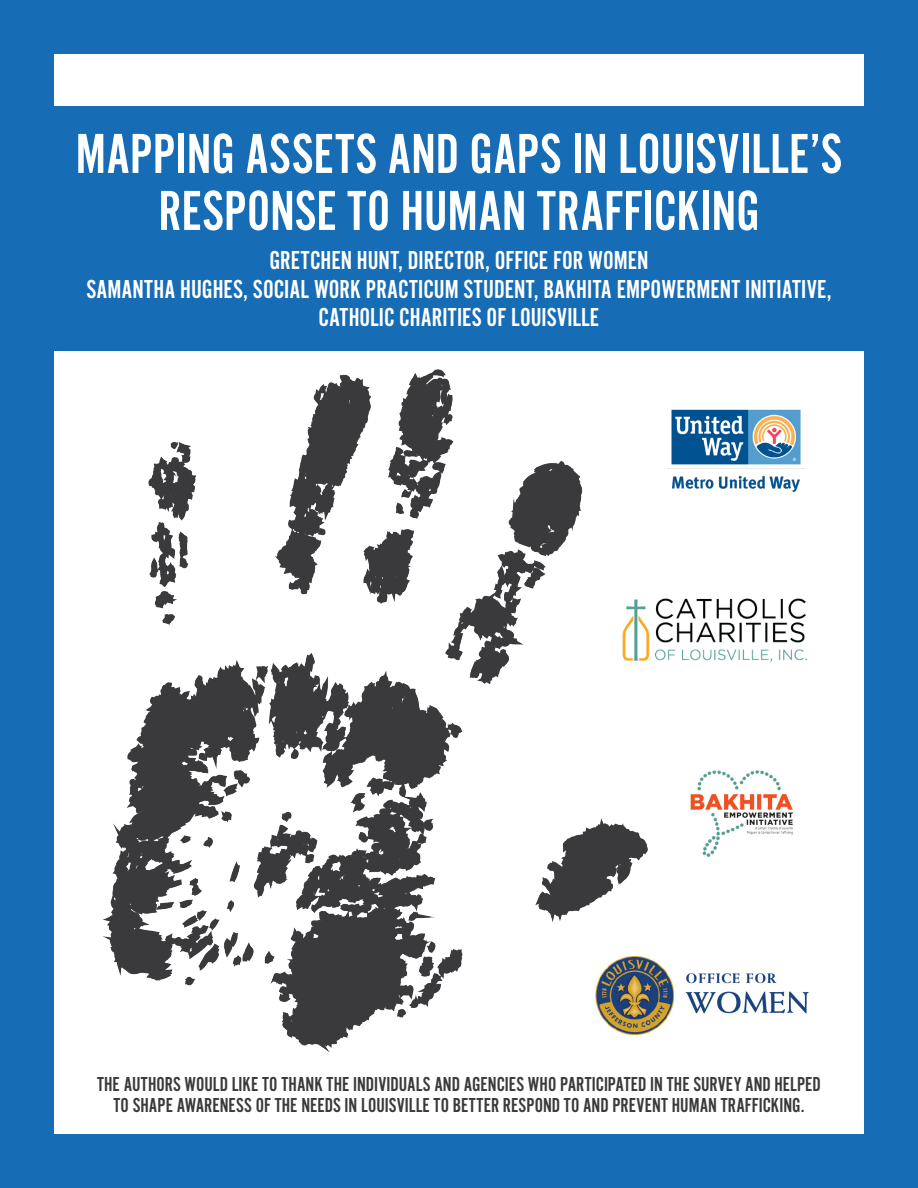
<style>
.page{position:relative;width:918px;height:1188px;background:#166cb5}
.page>*{position:absolute;margin:0;border:0;box-sizing:border-box;transform-origin:0 0}
.t1{font:58.5px/57px "Alternate Got No 2 D";color:#fff;text-align:center}
.t2{font:27px/28.5px "Alternate Got No 2 D";color:#fff;text-align:center}
.t3{font:21px/21px "Alternate Got No 2 D";color:#3a3a3c;text-align:center}
</style>
<div class="page">
<div style="left:54px;top:54px;width:810px;height:1080px;background:#fff"></div>
<div style="left:45px;top:107px;width:832px;height:244px;background:#166cb5"></div>
<img style="left:647px;top:958px;width:162px;height:76px">
<img style="left:103px;top:369px;width:544px;height:684px">
<img style="left:690px;top:770px;width:103px;height:87px">
<img style="left:620px;top:593px;width:187px;height:76px">
<img style="left:667px;top:409px;width:138px;height:82px">
<p class="t1" style="left:76px;top:127px;width:768px">MAPPING ASSETS AND GAPS IN LOUISVILLE’S<br>RESPONSE TO HUMAN TRAFFICKING</p>
<p class="t2" style="left:269px;top:247px;width:381px">GRETCHEN HUNT, DIRECTOR, OFFICE FOR WOMEN</p>
<p class="t2" style="left:86px;top:275px;width:747px">SAMANTHA HUGHES, SOCIAL WORK PRACTICUM STUDENT, BAKHITA EMPOWERMENT INITIATIVE,<br>CATHOLIC CHARITIES OF LOUISVILLE</p>
<p class="t3" style="left:97px;top:1074px;width:725px">THE AUTHORS WOULD LIKE TO THANK THE INDIVIDUALS AND AGENCIES WHO PARTICIPATED IN THE SURVEY AND HELPED<br>TO SHAPE AWARENESS OF THE NEEDS IN LOUISVILLE TO BETTER RESPOND TO AND PREVENT HUMAN TRAFFICKING.</p>
</div>
